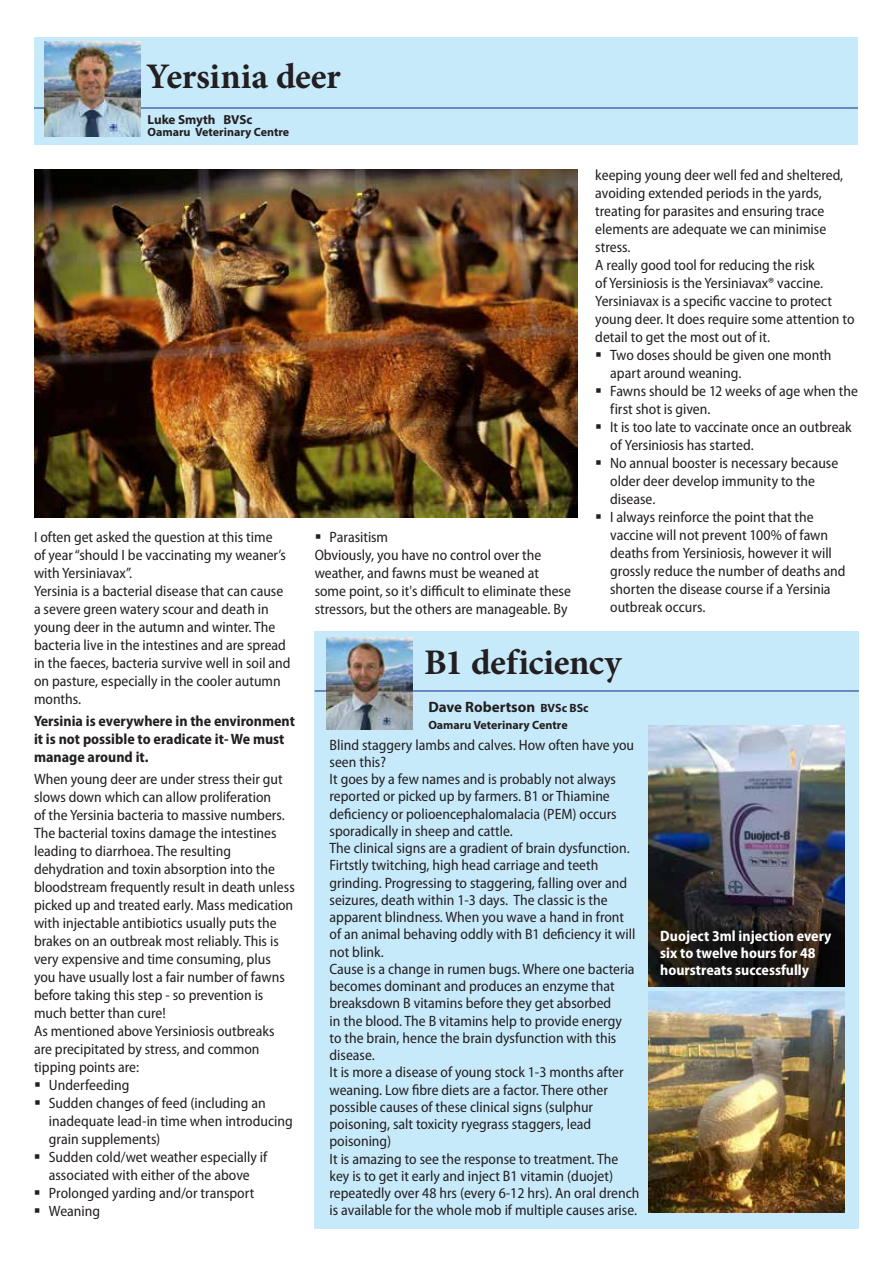
<style>
.page{position:relative;width:893px;height:1263px;background:#fff}
.page>*{position:absolute;margin:0;border:0;box-sizing:border-box;transform-origin:0 0}
.t1{font:700 36px "Minion Pro";letter-spacing:-.01em;color:#231f20}
.t2{font:semi-condensed 15px/18px "Myriad Pro";color:#231f20}
.t3{font:700 semi-condensed 15px/18px "Myriad Pro";color:#231f20}
.t4{font:700 semi-condensed 15px/17.2px "Myriad Pro";color:#fff}
.t5{font:700 15px "Myriad Pro";color:#231f20}
.t6{font:700 13.05px "Myriad Pro";letter-spacing:-.005em;color:#231f20}
.t7{font:700 12px "Myriad Pro";color:#231f20}
.s1{font-size:12px}
</style>
<div class="page">
<div style="left:315px;top:631px;width:544px;height:598px;background:#c7eafb"></div>
<div style="left:34px;top:37px;width:824px;height:108px;background:#c7eafb"></div>
<hr style="left:34px;top:108px;width:824px;height:1px;background:#0d2b87">
<img style="left:45px;top:42px;width:95px;height:95px">
<hr style="left:315px;top:691px;width:544px;height:1px;background:#0d2b87">
<img style="left:326px;top:638px;width:87px;height:91px">
<img style="left:34px;top:169px;width:544px;height:349px">
<img style="left:649px;top:725px;width:196px;height:261px">
<img style="left:649px;top:991px;width:196px;height:221px">
<div style="left:647px;top:917px;width:197px;height:74px;background:#231f20;opacity:.75"></div>
<h1 class="t1" style="left:146px;top:51px;width:196px">Yersinia deer</h1>
<p class="t6" style="left:148px;top:112px;width:106px">Luke Smyth BVSc</p>
<p class="t7" style="left:148px;top:125px;width:143px">Oamaru Veterinary Centre</p>
<p class="t2" style="left:34px;top:528px;width:258px">I often get asked the question at this time<br>of year “should I be vaccinating my weaner’s with Yersiniavax”.<br>Yersinia is a bacterial disease that can cause a severe green watery scour and death in young deer in the autumn and winter. The bacteria live in the intestines and are spread in the faeces, bacteria survive well in soil and on pasture, especially in the cooler autumn months.</p>
<p class="t3" style="left:34px;top:711px;width:262px">Yersinia is everywhere in the environment it is not possible to eradicate it- We must manage around it.</p>
<p class="t2" style="left:34px;top:770px;width:262px">When young deer are under stress their gut slows down which can allow proliferation<br>of the Yersinia bacteria to massive numbers.<br>The bacterial toxins damage the intestines leading to diarrhoea. The resulting dehydration and toxin absorption into the bloodstream frequently result in death unless picked up and treated early. Mass medication with injectable antibiotics usually puts the brakes on an outbreak most reliably. This is very expensive and time consuming, plus you have usually lost a fair number of fawns before taking this step - so prevention is much better than cure!<br>As mentioned above Yersiniosis outbreaks are precipitated by stress, and common tipping points are:</p>
<p class="t2" style="left:34px;top:1076px;width:97px">▪ Underfeeding</p>
<p class="t2" style="left:49px;top:1094px;width:245px;text-indent:-15px">▪ Sudden changes of feed (including an inadequate lead-in time when introducing grain supplements)</p>
<p class="t2" style="left:34px;top:1148px;width:235px;text-align:center">▪ Sudden cold/wet weather especially if associated with either of the above</p>
<p class="t2" style="left:34px;top:1184px;width:222px">▪ Prolonged yarding and/or transport</p>
<p class="t2" style="left:34px;top:1202px;width:68px">▪ Weaning</p>
<p class="t2" style="left:315px;top:528px;width:258px">▪ Parasitism<br>Obviously, you have no control over the weather, and fawns must be weaned at some point, so it's difficult to eliminate these stressors, but the others are manageable. By</p>
<p class="t2" style="left:595px;top:167px;width:261px">keeping young deer well fed and sheltered, avoiding extended periods in the yards, treating for parasites and ensuring trace elements are adequate we can minimise stress.<br>A really good tool for reducing the risk<br>of Yersiniosis is the Yersiniavax® vaccine.<br>Yersiniavax is a specific vaccine to protect young deer. It does require some attention to detail to get the most out of it.</p>
<p class="t2" style="left:610px;top:347px;width:223px;text-indent:-15px">▪ Two doses should be given one month apart around weaning.</p>
<p class="t2" style="left:610px;top:383px;width:249px;text-indent:-15px">▪ Fawns should be 12 weeks of age when the first shot is given.</p>
<p class="t2" style="left:610px;top:419px;width:243px;text-indent:-15px">▪ It is too late to vaccinate once an outbreak of Yersiniosis has started.</p>
<p class="t2" style="left:610px;top:455px;width:230px;text-indent:-15px">▪ No annual booster is necessary because older deer develop immunity to the disease.</p>
<p class="t2" style="left:610px;top:509px;width:237px;text-indent:-15px">▪ I always reinforce the point that the vaccine will not prevent 100% of fawn deaths from Yersiniosis, however it will grossly reduce the number of deaths and shorten the disease course if a Yersinia outbreak occurs.</p>
<h1 class="t1" style="left:424px;top:637px;width:199px">B1 deficiency</h1>
<p class="t5" style="left:428px;top:697px;width:162px">Dave Robertson <span class="s1">BVSc BSc</span></p>
<p class="t7" style="left:428px;top:717px;width:141px">Oamaru Veterinary Centre</p>
<p class="t2" style="left:330px;top:736px;width:311px;line-height:17.2px">Blind staggery lambs and calves. How often have you seen this?<br>It goes by a few names and is probably not always reported or picked up by farmers. B1 or Thiamine deficiency or polioencephalomalacia (PEM) occurs sporadically in sheep and cattle.<br>The clinical signs are a gradient of brain dysfunction.<br>Firtstly twitching, high head carriage and teeth grinding. Progressing to staggering, falling over and seizures, death within 1-3 days. The classic is the apparent blindness. When you wave a hand in front<br>of an animal behaving oddly with B1 deficiency it will not blink.<br>Cause is a change in rumen bugs. Where one bacteria becomes dominant and produces an enzyme that breaksdown B vitamins before they get absorbed<br>in the blood. The B vitamins help to provide energy<br>to the brain, hence the brain dysfunction with this disease.<br>It is more a disease of young stock 1-3 months after weaning. Low fibre diets are a factor. There other possible causes of these clinical signs (sulphur poisoning, salt toxicity ryegrass staggers, lead poisoning)<br>It is amazing to see the response to treatment. The key is to get it early and inject B1 vitamin (duojet) repeatedly over 48 hrs (every 6-12 hrs). An oral drench is available for the whole mob if multiple causes arise.</p>
<p class="t4" style="left:660px;top:927px;width:173px">Duoject 3ml injection every six to twelve hours for 48 hourstreats successfully</p>
</div>
